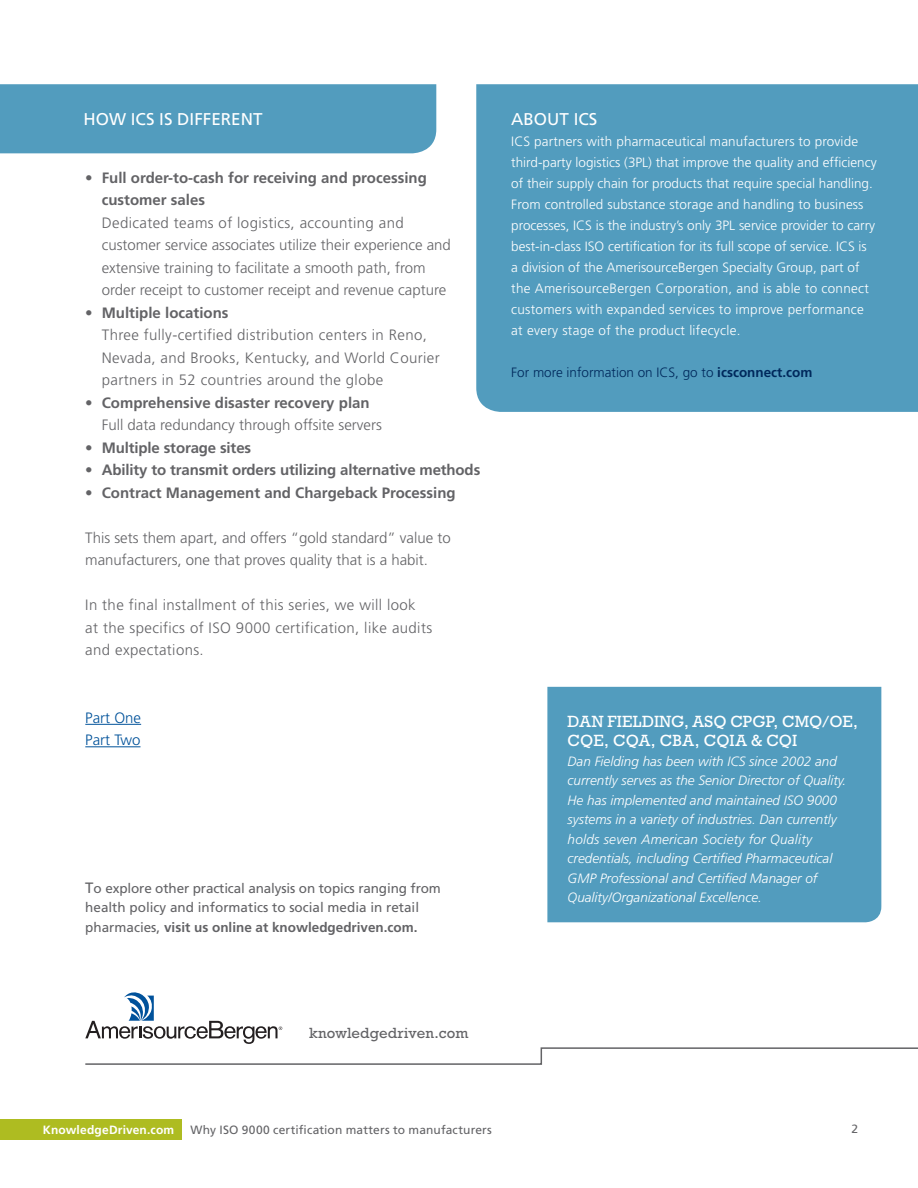
<style>
.page{position:relative;width:918px;height:1188px;background:#fff}
.page>*{position:absolute;margin:0;border:0;box-sizing:border-box;transform-origin:0 0}
.t1{font:17.1px "Frutiger";color:#fff}
.t2{font:16.5px/18.8px "Rockwell";color:#fff}
.t3{font:300 15px/22.5px "Frutiger";color:#636366}
.t4{font:300 15px/22.5px "Frutiger";letter-spacing:.025em;color:#636366}
.t5{font:700 15px "Frutiger";letter-spacing:-.01em;color:#636366}
.t6{font:15px "Rockwell";letter-spacing:.005em;color:#636366}
.t7{font:300 15px "Frutiger";color:#01529a}
.t8{font:300 13.5px/21px "Frutiger";color:#fff}
.t9{font:italic 300 13.5px/19.5px "Frutiger";color:#fff}
.t10{font:13.5px/19.5px "Frutiger";letter-spacing:-.01em;color:#636366}
.t11{font:300 13.5px "Frutiger";color:#00295c}
.t12{font:12px "Frutiger LT Std";letter-spacing:.015em;color:#636366}
.t13{font:700 12px "Frutiger";letter-spacing:.015em;color:#fff}
.s1{font-weight:700}
.s2{font-size:15px}
</style>
<div class="page">
<div style="left:0;top:1120px;width:182px;height:20px;background:#aebc21"></div>
<svg style="left:85px;top:992px;width:833px;height:73px"></svg>
<div style="left:547px;top:687px;width:334px;height:235px;background:#529cbe"></div>
<div style="left:476px;top:84px;width:442px;height:328px;background:#529cbe"></div>
<hr style="left:85px;top:724px;width:56px;height:1px;background:#01529a">
<hr style="left:85px;top:746px;width:56px;height:1px;background:#01529a">
<div style="left:0;top:84px;width:436px;height:69px;background:#529cbe"></div>
<p class="t1" style="left:84px;top:109px;width:180px">HOW ICS IS DIFFERENT</p>
<p class="t3" style="left:102px;top:166px;width:351px;text-indent:-16px">• <span class="s1">Full order-to-cash for receiving and processing customer sales<br></span>Dedicated teams of logistics, accounting and customer service associates utilize their experience and extensive training to facilitate a smooth path, from order receipt to customer receipt and revenue capture</p>
<p class="t5" style="left:85px;top:304px;width:145px">• Multiple locations</p>
<p class="t4" style="left:102px;top:324px;width:339px">Three fully-certified distribution centers in Reno,<br>Nevada, and Brooks, Kentucky, and World Courier partners in 52 countries around the globe</p>
<p class="t3" style="left:102px;top:391px;width:282px;text-indent:-17px"><span class="s1">• Comprehensive disaster recovery plan<br></span>Full data redundancy through offsite servers</p>
<p class="t5" style="left:85px;top:439px;width:167px">• Multiple storage sites</p>
<p class="t5" style="left:85px;top:461px;width:397px">• Ability to transmit orders utilizing alternative methods</p>
<p class="t5" style="left:85px;top:484px;width:372px">• Contract Management and Chargeback Processing</p>
<p class="t3" style="left:85px;top:526px;width:367px">This sets them apart, and offers “gold standard” value to manufacturers, one that proves quality that is a habit.</p>
<p class="t4" style="left:85px;top:594px;width:348px">In the final installment of this series, we will look at the specifics of ISO 9000 certification, like audits and expectations.</p>
<p class="t7" style="left:85px;top:709px;width:57px">Part One</p>
<p class="t7" style="left:85px;top:732px;width:57px">Part Two</p>
<p class="t10" style="left:85px;top:878px;width:357px"><span class="s2">T</span>o explore other practical analysis on topics ranging from</p>
<p class="t10" style="left:85px;top:898px;width:335px">health policy and informatics to social media in retail pharmacies, <span class="s1">visit us online at knowledgedriven.com.</span></p>
<p class="t1" style="left:511px;top:109px;width:88px">ABOUT ICS</p>
<p class="t8" style="left:511px;top:131px;width:367px">ICS partners with pharmaceutical manufacturers to provide third-party logistics (3PL) that improve the quality and efficiency of their supply chain for products that require special handling.<br>From controlled substance storage and handling to business processes, ICS is the industry’s only 3PL service provider to carry best-in-class ISO certification for its full scope of service. ICS is a division of the AmerisourceBergen Specialty Group, part of the AmerisourceBergen Corporation, and is able to connect customers with expanded services to improve performance at every stage of the product lifecycle.</p>
<p class="t11" style="left:511px;top:365px;width:303px">For more information on ICS, go to <span class="s1">icsconnect.com</span></p>
<p class="t2" style="left:568px;top:712px;width:292px">DAN FIELDING, ASQ CPGP, CMQ/OE,<br>CQE, CQA, CBA, CQIA &amp; CQI</p>
<p class="t9" style="left:568px;top:751px;width:280px">Dan Fielding has been with ICS since 2002 and currently serves as the Senior Director of Quality.<br>He has implemented and maintained ISO 9000 systems in a variety of industries. Dan currently holds seven American Society for Quality credentials, including Certified Pharmaceutical GMP Professional and Certified Manager of Quality/Organizational Excellence.</p>
<p class="t6" style="left:309px;top:1025px;width:161px">knowledgedriven.com</p>
<p class="t13" style="left:43px;top:1122px;width:133px">KnowledgeDriven.com</p>
<p class="t12" style="left:190px;top:1122px;width:303px">Why ISO 9000 certification matters to manufacturers</p>
<p class="t12" style="left:852px;top:1122px;width:8px">2</p>
</div>
